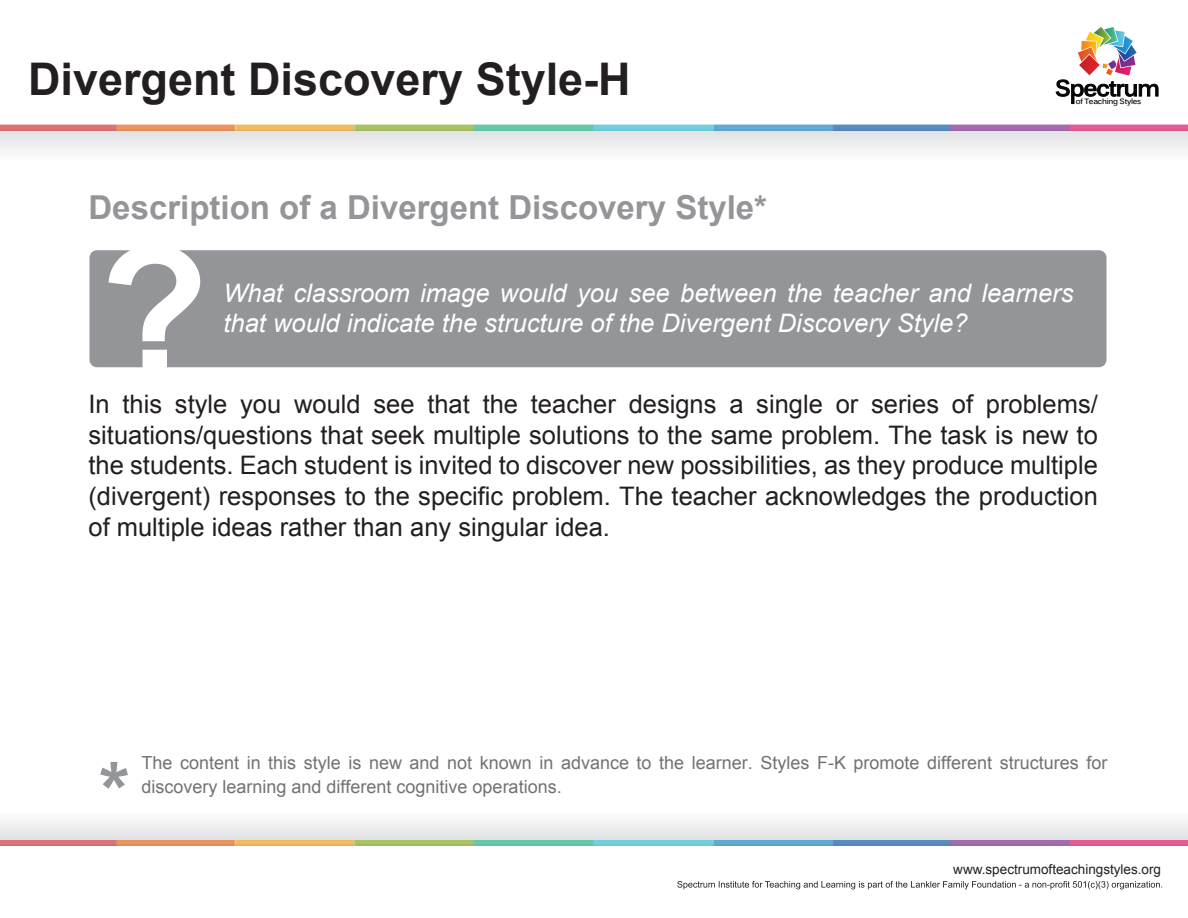
<style>
.page{position:relative;width:1188px;height:918px;background:#fff}
.page>*{position:absolute;margin:0;border:0;box-sizing:border-box;transform-origin:0 0}
.t1{font:700 45px "Arial";color:#231f20}
.t2{font:700 33px "Arial";color:#939598}
.t3{font:25.5px/30.6px "Arial";color:#231f20;text-align:justify}
.t4{font:italic 25.5px/30.6px "Arial";color:#fff}
.t5{font:18px/24px "Arial";color:#717275}
.t6{font:13.5px "Arial";color:#231f20}
.t7{font:700 7.65px "Kalinga";letter-spacing:-.035em;color:#050504}
</style>
<div class="page">
<div style="left:90px;top:250px;width:1017px;height:117px;background:#939598"></div>
<svg style="left:677px;top:881px;width:485px;height:8px"></svg>
<div style="left:0;top:131px;width:1188px;height:43px;background:linear-gradient(to bottom,#e3e4e6,#fff)"></div>
<img style="left:0;top:124px;width:1188px;height:7px">
<img style="left:0;top:839px;width:1188px;height:7px">
<div style="left:0;top:796px;width:1188px;height:43px;background:linear-gradient(to bottom,#fff,#e5e6e7)"></div>
<svg style="left:100px;top:762px;width:28px;height:27px"></svg>
<svg style="left:1055px;top:27px;width:104px;height:77px"></svg>
<h1 class="t1" style="left:28px;top:50px;width:604px">Divergent Discovery Style-H</h1>
<p class="t2" style="left:88px;top:186px;width:680px">Description of a Divergent Discovery Style*</p>
<p class="t7" style="left:1076px;top:96px;width:67px">of Teaching Styles</p>
<p class="t4" style="left:223px;top:278px;width:851px">What classroom image would you see between the teacher and learners that would indicate the structure of the Divergent Discovery Style?</p>
<p class="t3" style="left:88px;top:389px;width:1011px">In this style you would see that the teacher designs a single or series of problems/ situations/questions that seek multiple solutions to the same problem. The task is new to the students. Each student is invited to discover new possibilities, as they produce multiple (divergent) responses to the specific problem. The teacher acknowledges the production of multiple ideas rather than any singular idea.</p>
<p class="t5" style="left:141px;top:751px;width:967px">The content in this style is new and not known in advance to the learner. Styles F-K promote different structures for discovery learning and different cognitive operations.</p>
<p class="t6" style="left:953px;top:860px;width:209px">www.spectrumofteachingstyles.org</p>
</div>
